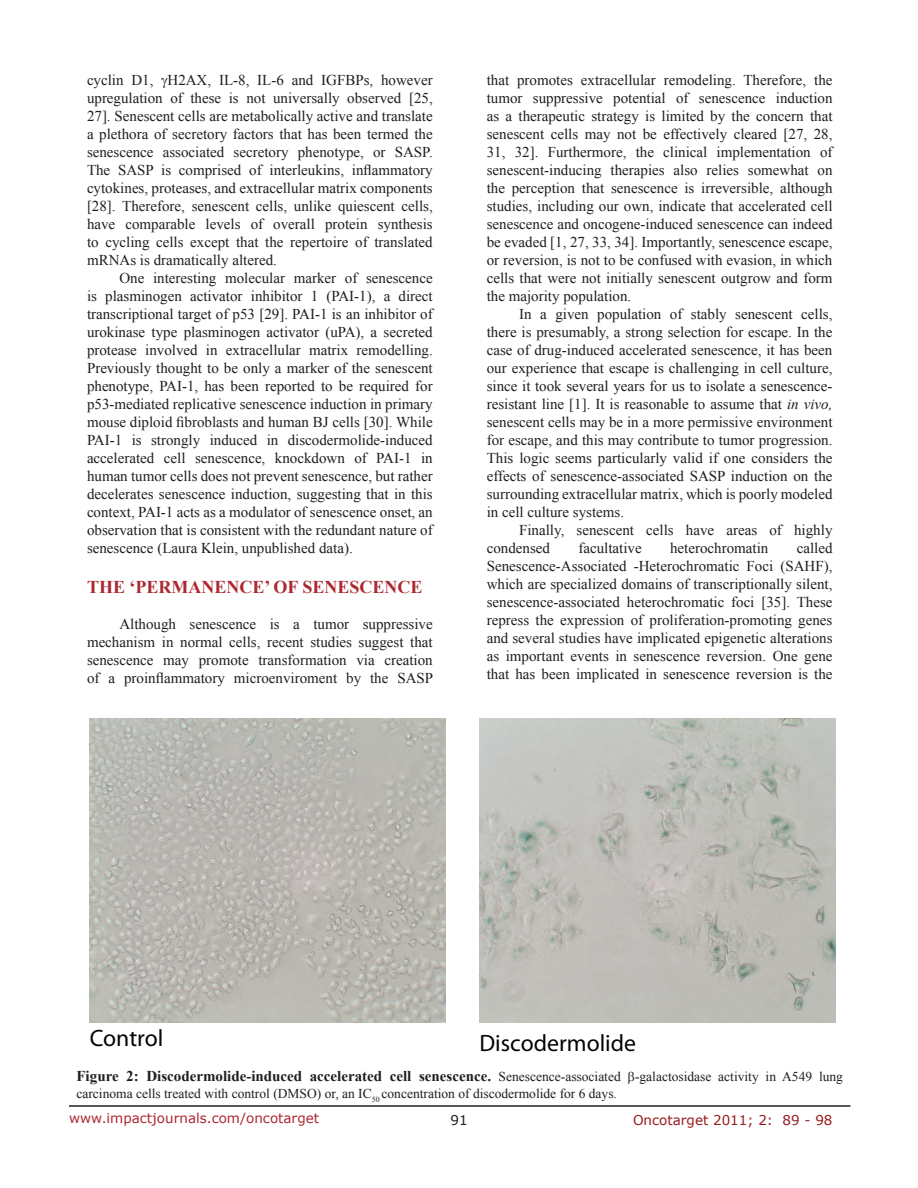
<style>
.page{position:relative;width:918px;height:1188px;background:#fff}
.page>*{position:absolute;margin:0;border:0;box-sizing:border-box;transform-origin:0 0}
.t1{font:23.7px "Myriad Pro";color:#040503}
.t2{font:700 18px "Times New Roman";color:#ac2830}
.t3{font:15px/18px "Times New Roman";color:#201d20;text-align:justify}
.t4{font:700 15px "Times New Roman";color:#201d20}
.t5{font:13.5px "Times New Roman";color:#201d20}
.t6{font:13.5px "Verdana";color:#ac2830}
.t7{font:13.5px "Verdana";color:#971a1d}
.t8{font:13.5px "Verdana";color:#201d20}
.s1{font-style:italic}
.s2{font-weight:400;font-size:13.5px}
</style>
<div class="page">
<hr style="left:69px;top:1105px;width:781px;height:2px;background:#231f20">
<img style="left:479px;top:718px;width:357px;height:304px">
<img style="left:90px;top:718px;width:356px;height:304px">
<p class="t3" style="left:87px;top:71px;width:347px">cyclin D1, H2AX, IL-8, IL-6 and IGFBPs, however upregulation of these is not universally observed [25, 27]. Senescent cells are metabolically active and translate a plethora of secretory factors that has been termed the senescence associated secretory phenotype, or SASP.<br>The SASP is comprised of interleukins, inflammatory cytokines, proteases, and extracellular matrix components [28]. Therefore, senescent cells, unlike quiescent cells, have comparable levels of overall protein synthesis to cycling cells except that the repertoire of translated mRNAs is dramatically altered.</p>
<p class="t3" style="left:87px;top:269px;width:347px;text-indent:32px">One interesting molecular marker of senescence is plasminogen activator inhibitor 1 (PAI-1), a direct transcriptional target of p53 [29]. PAI-1 is an inhibitor of urokinase type plasminogen activator (uPA), a secreted protease involved in extracellular matrix remodelling.<br>Previously thought to be only a marker of the senescent phenotype, PAI-1, has been reported to be required for p53-mediated replicative senescence induction in primary mouse diploid fibroblasts and human BJ cells [30]. While PAI-1 is strongly induced in discodermolide-induced accelerated cell senescence, knockdown of PAI-1 in human tumor cells does not prevent senescence, but rather decelerates senescence induction, suggesting that in this context, PAI-1 acts as a modulator of senescence onset, an observation that is consistent with the redundant nature of senescence (Laura Klein, unpublished data).</p>
<p class="t2" style="left:87px;top:575px;width:337px">The ‘Permanence’ of Senescence</p>
<p class="t3" style="left:87px;top:615px;width:348px;text-indent:32px">Although senescence is a tumor suppressive mechanism in normal cells, recent studies suggest that senescence may promote transformation via creation of a proinflammatory microenviroment by the SASP</p>
<p class="t3" style="left:487px;top:71px;width:347px">that promotes extracellular remodeling. Therefore, the tumor suppressive potential of senescence induction as a therapeutic strategy is limited by the concern that senescent cells may not be effectively cleared [27, 28, 31, 32]. Furthermore, the clinical implementation of senescent-inducing therapies also relies somewhat on the perception that senescence is irreversible, although studies, including our own, indicate that accelerated cell senescence and oncogene-induced senescence can indeed be evaded [1, 27, 33, 34]. Importantly, senescence escape, or reversion, is not to be confused with evasion, in which cells that were not initially senescent outgrow and form the majority population.</p>
<p class="t3" style="left:487px;top:305px;width:347px;text-indent:32px">In a given population of stably senescent cells, there is presumably, a strong selection for escape. In the case of drug-induced accelerated senescence, it has been our experience that escape is challenging in cell culture, since it took several years for us to isolate a senescence&shy;resistant line [1]. It is reasonable to assume that <span class="s1">in vivo, </span>senescent cells may be in a more permissive environment for escape, and this may contribute to tumor progression.<br>This logic seems particularly valid if one considers the effects of senescence-associated SASP induction on the surrounding extracellular matrix, which is poorly modeled in cell culture systems.</p>
<p class="t3" style="left:487px;top:521px;width:347px;text-indent:32px">Finally, senescent cells have areas of highly condensed</p>
<p class="t3" style="left:487px;top:539px;width:347px;text-indent:310px">called Senescence-Associated -Heterochromatic Foci (SAHF), which are specialized domains of transcriptionally silent, senescence-associated heterochromatic foci [35]. These repress the expression of proliferation-promoting genes and several studies have implicated epigenetic alterations as important events in senescence reversion. One gene that has been implicated in senescence reversion is the</p>
<p class="t3" style="left:578px;top:539px;width:65px">facultative</p>
<p class="t3" style="left:670px;top:539px;width:100px">heterochromatin</p>
<h1 class="t1" style="left:90px;top:1024px;width:75px">Control</h1>
<h1 class="t1" style="left:479px;top:1028px;width:158px">Discodermolide</h1>
<p class="t4" style="left:77px;top:1066px;width:768px">Figure 2: Discodermolide-induced accelerated cell senescence. <span class="s2">Senescence-associated -galactosidase activity in A549 lung</span></p>
<p class="t5" style="left:77px;top:1084px;width:542px">carcinoma cells treated with control (DMSO) or, an IC<sub>50</sub> concentration of discodermolide for 6 days.</p>
<p class="t6" style="left:69px;top:1109px;width:252px">www.impactjournals.com/oncotarget</p>
<p class="t8" style="left:450px;top:1111px;width:19px">91</p>
<p class="t7" style="left:633px;top:1111px;width:201px">Oncotarget 2011; 2: 89 - 98</p>
</div>
